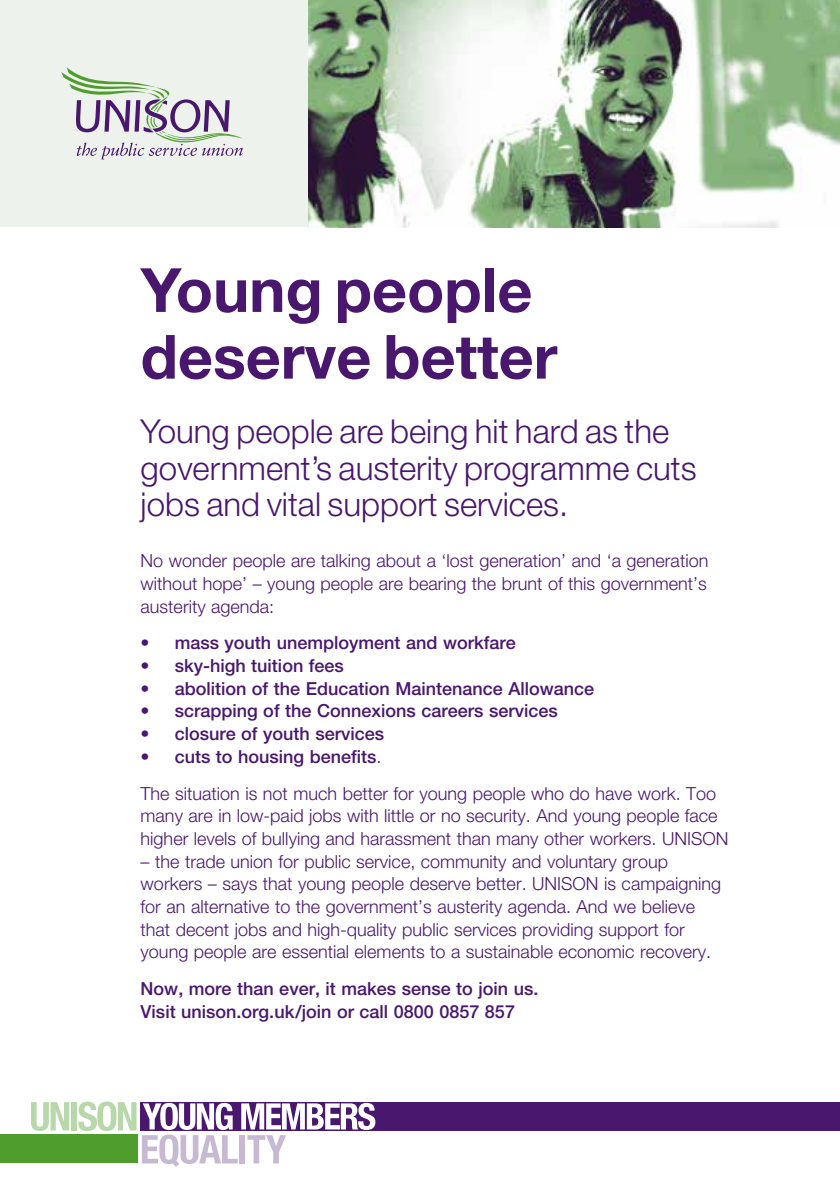
<style>
.page{position:relative;width:840px;height:1191px;background:#fff}
.page>*{position:absolute;margin:0;border:0;box-sizing:border-box;transform-origin:0 0}
.t1{font:700 61px/66.6px "Helvetica Neue";color:#49176d}
.t2{font:300 33px/36.4px "Helvetica Neue";color:#49176d}
.t3{font:300 18px/22.6px "Helvetica Neue";color:#49176d}
.t4{font:500 18px/22.6px "Helvetica Neue";color:#49176d}
.s1{font-weight:300}
.s2{font-weight:500}
</style>
<div class="page">
<div style="left:0;top:0;width:839px;height:227px;background:#edf2ec"></div>
<img style="left:308px;top:0;width:531px;height:227px">
<svg style="left:61px;top:67px;width:182px;height:93px"></svg>
<div style="left:141px;top:1102px;width:698px;height:28px;background:#49176d"></div>
<div style="left:0;top:1134px;width:137px;height:29px;background:#4e9d2d"></div>
<svg style="left:31px;top:1102px;width:38px;height:29px"></svg>
<div style="left:71px;top:1102px;width:6px;height:28px;background:#b8d8ab"></div>
<svg style="left:78px;top:1101px;width:58px;height:30px"></svg>
<svg style="left:142px;top:1102px;width:233px;height:65px"></svg>
<h1 class="t1" style="left:140px;top:255px;width:418px">Young people deserve better</h1>
<h2 class="t2" style="left:140px;top:413px;width:557px">Young people are being hit hard as the government’s austerity programme cuts jobs and vital support services.</h2>
<p class="t3" style="left:140px;top:549px;width:569px;text-align:justify">No wonder people are talking about a ‘lost generation’ and ‘a generation without hope’ – young people are bearing the brunt of this government’s austerity agenda:</p>
<p class="t4" style="left:140px;top:631px;width:376px"><span class="s1">•</span> mass youth unemployment and workfare</p>
<p class="t4" style="left:140px;top:654px;width:205px">• sky-high tuition fees</p>
<p class="t4" style="left:140px;top:677px;width:455px">• abolition of the Education Maintenance Allowance</p>
<p class="t4" style="left:140px;top:699px;width:418px">• scrapping of the Connexions careers services</p>
<p class="t4" style="left:140px;top:722px;width:245px">• closure of youth services</p>
<p class="t3" style="left:140px;top:737px;width:577px;line-height:36.8px"><span class="s2">• cuts to housing benefits</span>.<br>The situation is not much better for young people who do have work. Too</p>
<p class="t3" style="left:140px;top:804px;width:589px">many are in low-paid jobs with little or no security. And young people face higher levels of bullying and harassment than many other workers. UNISON</p>
<p class="t3" style="left:140px;top:849px;width:581px">– the trade union for public service, community and voluntary group workers – says that young people deserve better. UNISON is campaigning for an alternative to the government’s austerity agenda. And we believe that decent jobs and high-quality public services providing support for young people are essential elements to a sustainable economic recovery.</p>
<p class="t4" style="left:140px;top:977px;width:399px">Now, more than ever, it makes sense to join us.<br>Visit unison.org.uk/join or call 0800 0857 857</p>
</div>
